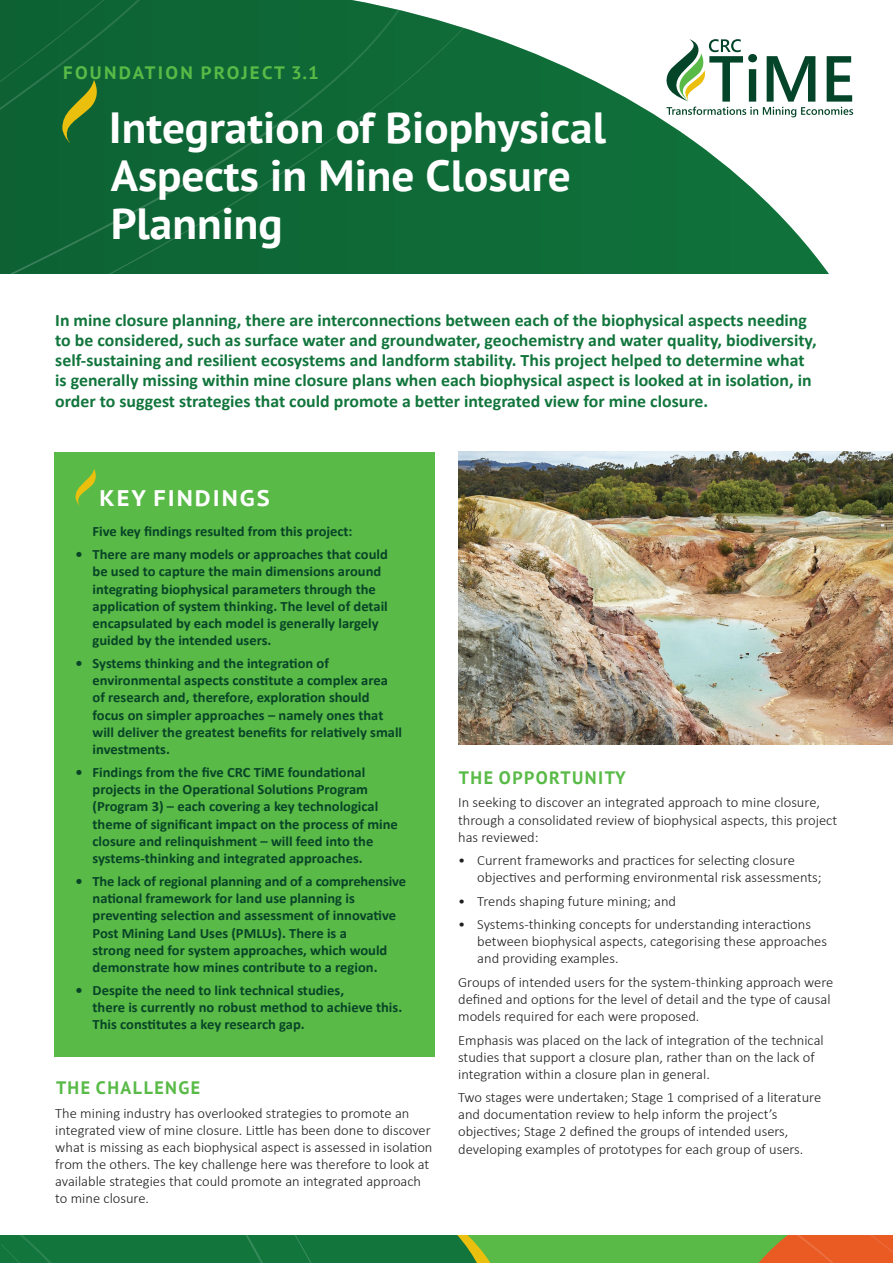
<style>
.page{position:relative;width:893px;height:1263px;background:#fff}
.page>*{position:absolute;margin:0;border:0;box-sizing:border-box;transform-origin:0 0}
.t1{font:700 43.5px/48px "PT Sans";color:#fff;scale:1.04 1}
.t2{font:700 22.5px "PT Sans";letter-spacing:.08em;color:#fff;scale:1.09 1}
.Bullets_numbers{font:700 18px "PT Sans";letter-spacing:.08em;color:#59ba47}
.Bullets_numbers-2{font:700 18px "PT Sans";letter-spacing:.12em;color:#59ba47;scale:1.05 1}
.t3{font:700 17.4px/20.2px "Calibri";color:#11753c}
.Bullets_numbers-3{font:300 14.25px/17.1px "Calibri";color:#1f1f1f}
.Bullets_KF{font:700 14.25px/17.1px "Calibri";color:#084427}
</style>
<div class="page">
<div style="left:0;top:1235px;width:893px;height:28px;background:#59ba47"></div>
<svg style="left:531px;top:52px;width:323px;height:222px;fill:#10703a"></svg>
<svg style="left:666px;top:39px;width:187px;height:78px"></svg>
<div style="left:0;top:0;width:531px;height:274px;background:#0e6836"></div>
<div style="left:0;top:1235px;width:491px;height:28px;background:#11753c"></div>
<svg style="left:758px;top:1235px;width:135px;height:28px;background:#da6528"></svg>
<div style="left:0;top:0;width:189px;height:157px;background:#0d6334"></div>
<img style="left:458px;top:452px;width:435px;height:292px">
<div style="left:54px;top:452px;width:381px;height:605px;background:#59ba47"></div>
<svg style="left:75px;top:469px;width:21px;height:37px"></svg>
<p class="Bullets_numbers-2" style="left:63px;top:61px;width:245px">FOUNDATION PROJECT 3.1</p>
<p class="t1" style="left:109px;top:103px;width:479px">Integration of Biophysical<br>Aspects in Mine Closure<br>Planning</p>
<p class="t3" style="left:55px;top:309px;width:763px">In mine closure planning, there are interconnections between each of the biophysical aspects needing to be considered, such as surface water and groundwater, geochemistry and water quality, biodiversity, self-sustaining and resilient ecosystems and landform stability. This project helped to determine what is generally missing within mine closure plans when each biophysical aspect is looked at in isolation, in order to suggest strategies that could promote a better integrated view for mine closure.</p>
<p class="t2" style="left:99px;top:483px;width:158px">KEY FINDINGS</p>
<p class="Bullets_KF" style="left:93px;top:522px;width:262px">Five key findings resulted from this project:</p>
<p class="Bullets_KF" style="left:93px;top:545px;width:297px;text-indent:-17px">• There are many models or approaches that could be used to capture the main dimensions around integrating biophysical parameters through the application of system thinking. The level of detail encapsulated by each model is generally largely guided by the intended users.</p>
<p class="Bullets_KF" style="left:93px;top:654px;width:311px;text-indent:-17px">• Systems thinking and the integration of environmental aspects constitute a complex area of research and, therefore, exploration should focus on simpler approaches – namely ones that will deliver the greatest benefits for relatively small investments.</p>
<p class="Bullets_KF" style="left:93px;top:763px;width:307px;text-indent:-17px">• Findings from the five CRC TiME foundational projects in the Operational Solutions Program (Program 3) – each covering a key technological theme of significant impact on the process of mine closure and relinquishment – will feed into the systems-thinking and integrated approaches.</p>
<p class="Bullets_KF" style="left:93px;top:872px;width:315px;text-indent:-17px">• The lack of regional planning and of a comprehensive national framework for land use planning is preventing selection and assessment of innovative Post Mining Land Uses (PMLUs). There is a<br>strong need for system approaches, which would demonstrate how mines contribute to a region.</p>
<p class="Bullets_KF" style="left:93px;top:981px;width:311px;text-indent:-17px">• Despite the need to link technical studies,<br>there is currently no robust method to achieve this.<br>This constitutes a key research gap.</p>
<p class="Bullets_numbers" style="left:56px;top:1076px;width:146px">THE CHALLENGE</p>
<p class="Bullets_numbers-3" style="left:55px;top:1104px;width:379px">The mining industry has overlooked strategies to promote an integrated view of mine closure. Little has been done to discover what is missing as each biophysical aspect is assessed in isolation from the others. The key challenge here was therefore to look at available strategies that could promote an integrated approach to mine closure.</p>
<p class="Bullets_numbers" style="left:459px;top:766px;width:168px">THE OPPORTUNITY</p>
<p class="Bullets_numbers-3" style="left:458px;top:794px;width:380px">In seeking to discover an integrated approach to mine closure, through a consolidated review of biophysical aspects, this project has reviewed:</p>
<p class="Bullets_numbers-3" style="left:477px;top:852px;width:346px;text-indent:-19px">• Current frameworks and practices for selecting closure objectives and performing environmental risk assessments;</p>
<p class="Bullets_numbers-3" style="left:458px;top:892px;width:220px">• Trends shaping future mining; and</p>
<p class="Bullets_numbers-3" style="left:477px;top:916px;width:351px;text-indent:-19px">• Systems-thinking concepts for understanding interactions between biophysical aspects, categorising these approaches and providing examples.</p>
<p class="Bullets_numbers-3" style="left:458px;top:973px;width:377px">Groups of intended users for the system-thinking approach were defined and options for the level of detail and the type of causal models required for each were proposed.</p>
<p class="Bullets_numbers-3" style="left:458px;top:1031px;width:367px">Emphasis was placed on the lack of integration of the technical studies that support a closure plan, rather than on the lack of integration within a closure plan in general.</p>
<p class="Bullets_numbers-3" style="left:458px;top:1089px;width:364px">Two stages were undertaken; Stage 1 comprised of a literature and documentation review to help inform the project’s objectives; Stage 2 defined the groups of intended users, developing examples of prototypes for each group of users.</p>
</div>
